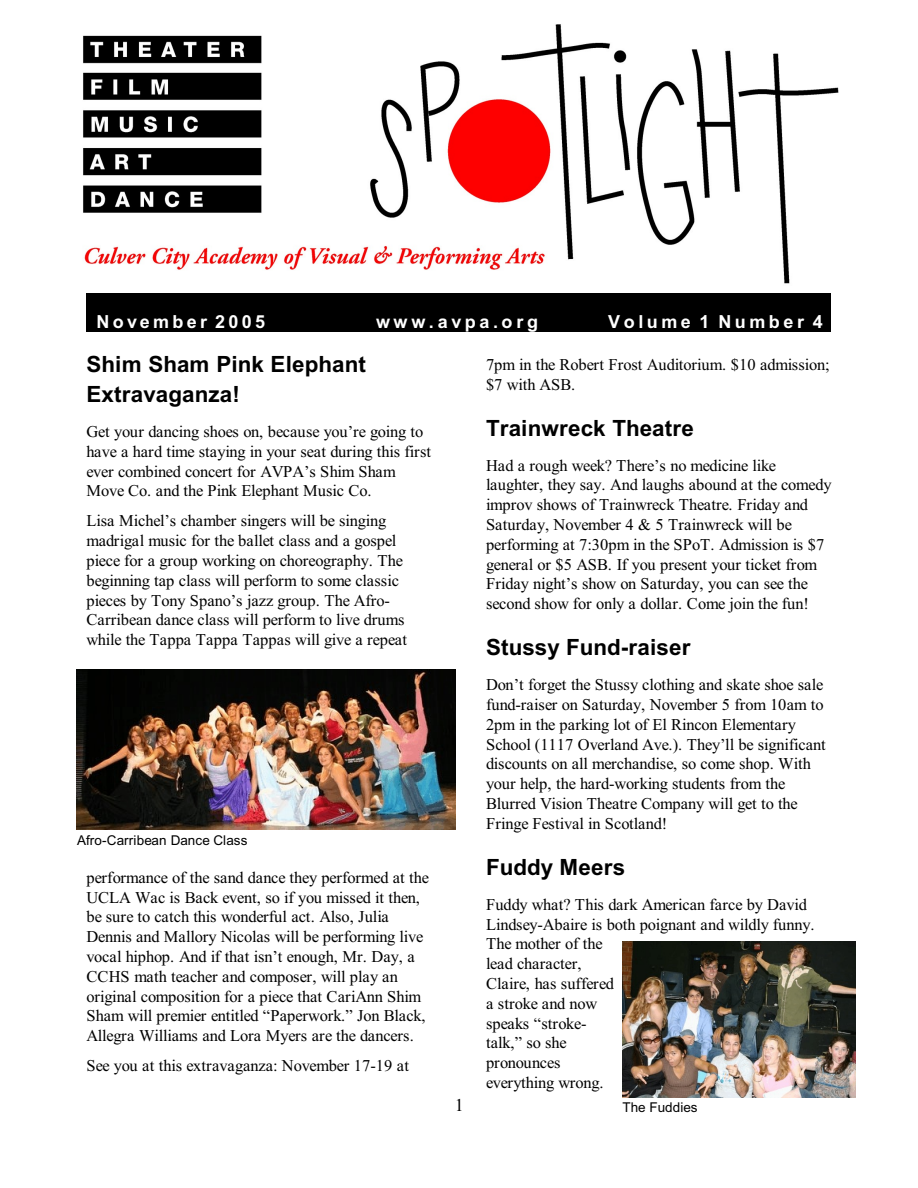
<style>
.page{position:relative;width:918px;height:1188px;background:#fff}
.page>*{position:absolute;margin:0;border:0;box-sizing:border-box;transform-origin:0 0}
.t1{font:700 22.35px/30.9px "Arial";letter-spacing:.01em;color:#000}
.t2{font:700 18px "Arial";letter-spacing:.195em;color:#fff}
.t3{font:18px "Times New Roman";color:#000}
.t4{font:16.5px/19.8px "Times New Roman";letter-spacing:-.015em;color:#000}
.t5{font:13.5px "Arial";letter-spacing:.005em;color:#000}
</style>
<div class="page">
<div style="left:86px;top:288px;width:745px;height:22px;background:#000"></div>
<div style="left:86px;top:310px;width:745px;height:22px;background:#000"></div>
<img style="left:83px;top:24px;width:756px;height:268px">
<img style="left:77px;top:669px;width:378px;height:161px">
<img style="left:622px;top:941px;width:233px;height:157px">
<p class="t2" style="left:97px;top:315px;width:170px">November 2005</p>
<p class="t2" style="left:376px;top:315px;width:163px">www.avpa.org</p>
<p class="t2" style="left:608px;top:315px;width:216px">Volume 1 Number 4</p>
<h1 class="t1" style="left:86px;top:350px;width:281px">Shim Sham Pink Elephant<br>Extravaganza!</h1>
<p class="t4" style="left:86px;top:423px;width:346px">Get your dancing shoes on, because you’re going to have a hard time staying in your seat during this first ever combined concert for AVPA’s Shim Sham Move Co. and the Pink Elephant Music Co.</p>
<p class="t4" style="left:86px;top:512px;width:322px">Lisa Michel’s chamber singers will be singing madrigal music for the ballet class and a gospel piece for a group working on choreography. The beginning tap class will perform to some classic pieces by Tony Spano’s jazz group. The Afro-Carribean dance class will perform to live drums while the Tappa Tappa Tappas will give a repeat</p>
<p class="t4" style="left:486px;top:356px;width:345px">7pm in the Robert Frost Auditorium. $10 admission; $7 with ASB.</p>
<h1 class="t1" style="left:486px;top:414px;width:210px">Trainwreck Theatre</h1>
<p class="t4" style="left:486px;top:457px;width:347px">Had a rough week? There’s no medicine like laughter, they say. And laughs abound at the comedy improv shows of Trainwreck Theatre. Friday and Saturday, November 4 &amp; 5 Trainwreck will be performing at 7:30pm in the SPoT. Admission is $7 general or $5 ASB. If you present your ticket from Friday night’s show on Saturday, you can see the second show for only a dollar. Come join the fun!</p>
<h1 class="t1" style="left:486px;top:634px;width:206px">Stussy Fund-raiser</h1>
<p class="t4" style="left:486px;top:676px;width:341px">Don’t forget the Stussy clothing and skate shoe sale fund-raiser on Saturday, November 5 from 10am to 2pm in the parking lot of El Rincon Elementary School (1117 Overland Ave.). They’ll be significant discounts on all merchandise, so come shop. With your help, the hard-working students from the Blurred Vision Theatre Company will get to the Fringe Festival in Scotland!</p>
<h1 class="t1" style="left:486px;top:854px;width:141px">Fuddy Meers</h1>
<p class="t4" style="left:486px;top:896px;width:330px">Fuddy what? This dark American farce by David<br>Lindsey-Abaire is both poignant and wildly funny.<br>The mother of the<br>lead character,<br>Claire, has suffered<br>a stroke and now<br>speaks “stroke-<br>talk,” so she<br>pronounces<br>everything wrong.</p>
<p class="t5" style="left:77px;top:835px;width:172px">Afro-Carribean Dance Class</p>
<p class="t4" style="left:86px;top:869px;width:344px">performance of the sand dance they performed at the UCLA Wac is Back event, so if you missed it then, be sure to catch this wonderful act. Also, Julia Dennis and Mallory Nicolas will be performing live vocal hiphop. And if that isn’t enough, Mr. Day, a CCHS math teacher and composer, will play an original composition for a piece that CariAnn Shim Sham will premier entitled “Paperwork.” Jon Black, Allegra Williams and Lora Myers are the dancers.</p>
<p class="t4" style="left:86px;top:1057px;width:324px">See you at this extravaganza: November 17-19 at</p>
<p class="t3" style="left:455px;top:1099px;width:10px">1</p>
<p class="t5" style="left:622px;top:1102px;width:77px">The Fuddies</p>
</div>
